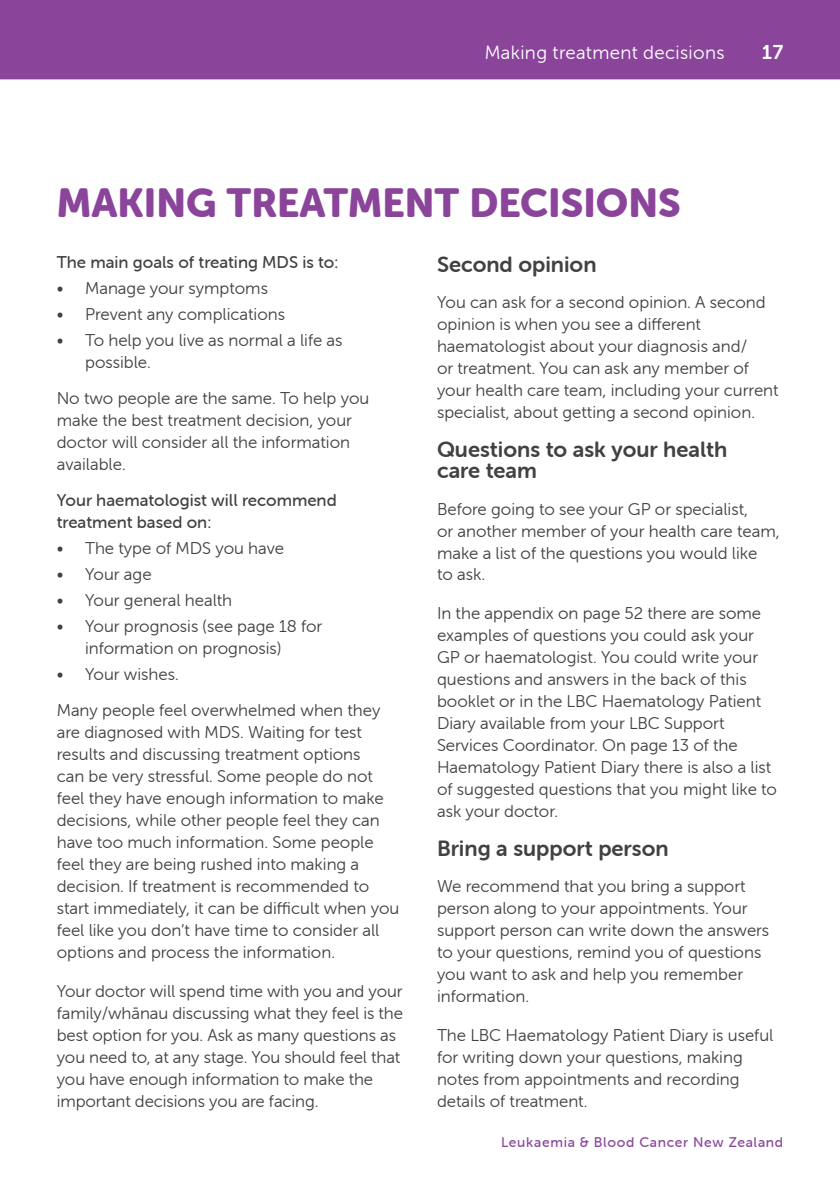
<style>
.page{position:relative;width:840px;height:1191px;background:#fff}
.page>*{position:absolute;margin:0;border:0;box-sizing:border-box;transform-origin:0 0}
.t1{font:40px "Museo Sans Rounded 900";color:#8a459b}
.t2{font:22px/22px "Museo Sans Rounded 700";color:#414042}
.t3{font:20px "Museo Sans Rounded 700";color:#fff}
.t4{font:19px "Museo Sans Rounded 300";letter-spacing:.02em;color:#fff}
.t5{font:17px/22px "Museo Sans Rounded 300";color:#414042}
.t6{font:17px/22px "Museo Sans Rounded 500";color:#414042}
.t7{font:14px "Museo Sans Rounded 500";letter-spacing:.05em;color:#8a459b}
</style>
<div class="page">
<div style="left:0;top:0;width:839px;height:79px;background:#8a459b"></div>
<p class="t4" style="left:484px;top:42px;width:241px">Making treatment decisions</p>
<p class="t3" style="left:761px;top:41px;width:22px">17</p>
<h1 class="t1" style="left:57px;top:180px;width:625px">MAKING TREATMENT DECISIONS</h1>
<p class="t6" style="left:57px;top:251px;width:283px">The main goals of treating MDS is to:</p>
<p class="t5" style="left:57px;top:277px;width:213px">• Manage your symptoms</p>
<p class="t5" style="left:57px;top:303px;width:230px">• Prevent any complications</p>
<p class="t5" style="left:85px;top:329px;width:259px;text-indent:-28px">• To help you live as normal a life as possible.</p>
<p class="t5" style="left:57px;top:387px;width:314px">No two people are the same. To help you make the best treatment decision, your doctor will consider all the information available.</p>
<p class="t6" style="left:57px;top:489px;width:281px">Your haematologist will recommend treatment based on:</p>
<p class="t5" style="left:57px;top:537px;width:229px">• The type of MDS you have</p>
<p class="t5" style="left:57px;top:563px;width:96px">• Your age</p>
<p class="t5" style="left:57px;top:589px;width:177px">• Your general health</p>
<p class="t5" style="left:85px;top:615px;width:238px;text-indent:-28px">• Your prognosis (see page 18 for information on prognosis)</p>
<p class="t5" style="left:57px;top:656px;width:325px;line-height:36.2px">• Your wishes.<br>Many people feel overwhelmed when they</p>
<p class="t5" style="left:57px;top:721px;width:344px">are diagnosed with MDS. Waiting for test results and discussing treatment options<br>can be very stressful. Some people do not feel they have enough information to make decisions, while other people feel they can have too much information. Some people feel they are being rushed into making a decision. If treatment is recommended to start immediately, it can be difficult when you feel like you don’t have time to consider all options and process the information.</p>
<p class="t5" style="left:57px;top:980px;width:347px">Your doctor will spend time with you and your family/whānau discussing what they feel is the best option for you. Ask as many questions as you need to, at any stage. You should feel that you have enough information to make the important decisions you are facing.</p>
<p class="t2" style="left:437px;top:253px;width:161px">Second opinion</p>
<p class="t5" style="left:437px;top:291px;width:343px">You can ask for a second opinion. A second opinion is when you see a different haematologist about your diagnosis and/<br>or treatment. You can ask any member of your health care team, including your current specialist, about getting a second opinion.</p>
<p class="t2" style="left:437px;top:438px;width:291px">Questions to ask your health care team</p>
<p class="t5" style="left:437px;top:498px;width:344px">Before going to see your GP or specialist,<br>or another member of your health care team, make a list of the questions you would like<br>to ask.</p>
<p class="t5" style="left:437px;top:603px;width:341px">In the appendix on page 52 there are some examples of questions you could ask your GP or haematologist. You could write your questions and answers in the back of this booklet or in the LBC Haematology Patient Diary available from your LBC Support Services Coordinator. On page 13 of the Haematology Patient Diary there is also a list of suggested questions that you might like to ask your doctor.</p>
<p class="t2" style="left:437px;top:837px;width:233px">Bring a support person</p>
<p class="t5" style="left:437px;top:875px;width:333px">We recommend that you bring a support person along to your appointments. Your support person can write down the answers to your questions, remind you of questions you want to ask and help you remember information.</p>
<p class="t5" style="left:437px;top:1024px;width:338px">The LBC Haematology Patient Diary is useful for writing down your questions, making notes from appointments and recording details of treatment.</p>
<p class="t7" style="left:501px;top:1134px;width:283px">Leukaemia &amp; Blood Cancer New Zealand</p>
</div>
